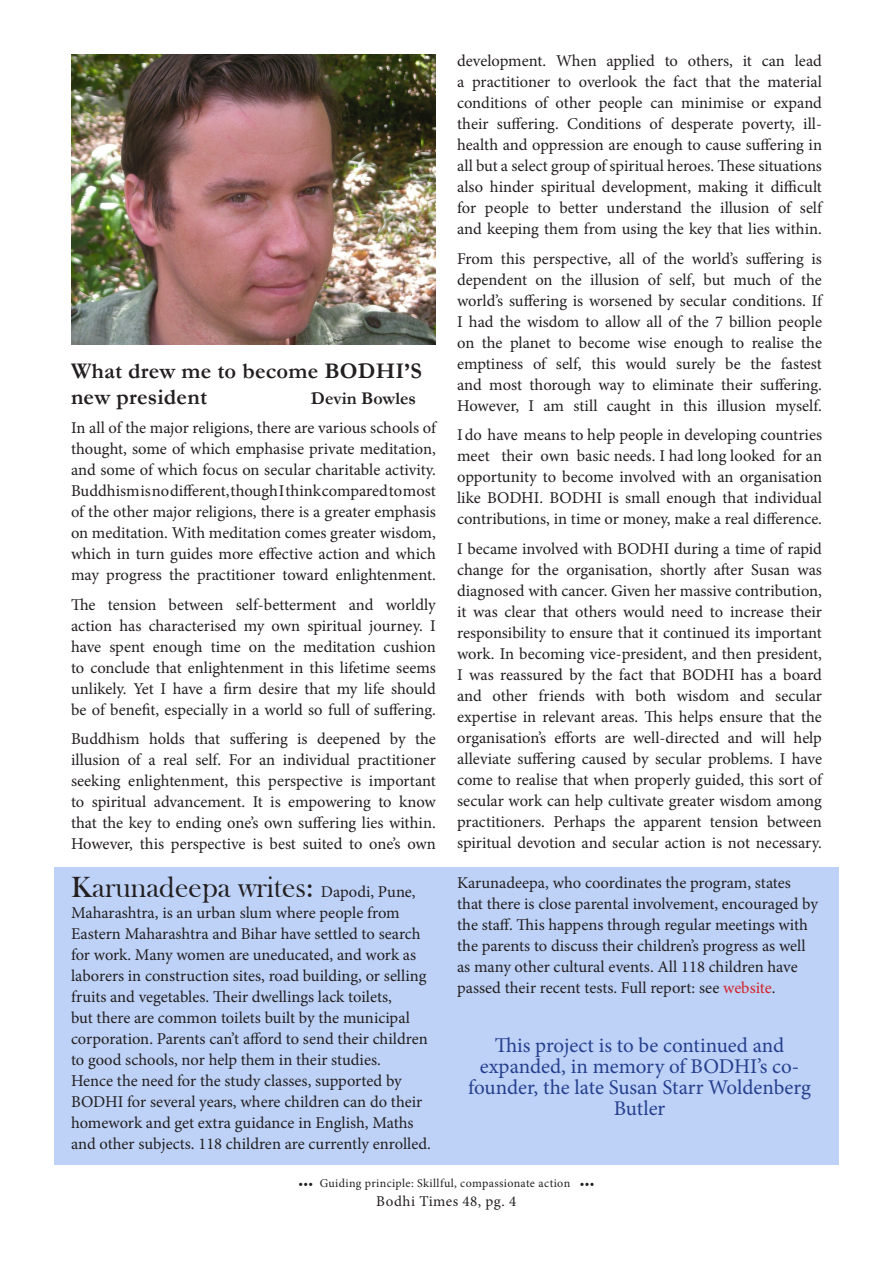
<style>
.page{position:relative;width:893px;height:1263px;background:#fff}
.page>*{position:absolute;margin:0;border:0;box-sizing:border-box;transform-origin:0 0}
.body_newsletter{font:30px "Bask Old Face";color:#231f20}
.body_newsletter-2{font:700 22.5px/25.5px "Garamond";letter-spacing:.01em;color:#231f20}
.body_newsletter-3{font:21px/21px "Minion Pro";color:#253f8e;text-align:center}
.body_newsletter-4{font:700 18px "Garamond";color:#231f20}
.body_newsletter-5{font:16.5px/21px "Minion Pro";color:#231f20;text-align:justify}
.t1{font:15px "Minion Pro";letter-spacing:.03em;color:#231f20}
.t2{font:12px "Minion Pro";letter-spacing:.03em;color:#231f20}
.s1{font-family:"Minion Pro";font-size:16.5px}
.s2{color:#d1232a}
</style>
<div class="page">
<img style="left:71px;top:54px;width:365px;height:290px">
<div style="left:54px;top:867px;width:785px;height:298px;background:#bed2f7"></div>
<p class="body_newsletter-2" style="left:71px;top:358px;width:352px">What drew me to become BODHI’S new president</p>
<p class="body_newsletter-4" style="left:311px;top:386px;width:107px">Devin Bowles</p>
<p class="body_newsletter-5" style="left:71px;top:417px;width:366px">In all of the major religions, there are various schools of thought, some of which emphasise private meditation, and some of which focus on secular charitable activity.<br>Buddhism is no different, though I think compared to most of the other major religions, there is a greater emphasis on meditation. With meditation comes greater wisdom, which in turn guides more effective action and which may progress the practitioner toward enlightenment.</p>
<p class="body_newsletter-5" style="left:71px;top:594px;width:366px">The tension between self-betterment and worldly action has characterised my own spiritual journey. I have spent enough time on the meditation cushion to conclude that enlightenment in this lifetime seems unlikely. Yet I have a firm desire that my life should be of benefit, especially in a world so full of suffering.</p>
<p class="body_newsletter-5" style="left:71px;top:728px;width:366px">Buddhism holds that suffering is deepened by the illusion of a real self. For an individual practitioner seeking enlightenment, this perspective is important to spiritual advancement. It is empowering to know that the key to ending one’s own suffering lies within.<br>However, this perspective is best suited to one’s own</p>
<p class="body_newsletter" style="left:71px;top:870px;width:346px">Karunadeepa writes: <span class="s1">Dapodi, Pune,</span></p>
<p class="body_newsletter-5" style="left:71px;top:902px;width:361px;text-align:left">Maharashtra, is an urban slum where people from Eastern Maharashtra and Bihar have settled to search for work. Many women are uneducated, and work as laborers in construction sites, road building, or selling fruits and vegetables. Their dwellings lack toilets,<br>but there are common toilets built by the municipal corporation. Parents can’t afford to send their children to good schools, nor help them in their studies.<br>Hence the need for the study classes, supported by BODHI for several years, where children can do their homework and get extra guidance in English, Maths and other subjects. 118 children are currently enrolled.</p>
<p class="body_newsletter-5" style="left:457px;top:50px;width:366px">development. When applied to others, it can lead a practitioner to overlook the fact that the material conditions of other people can minimise or expand their suffering. Conditions of desperate poverty, ill&shy;health and oppression are enough to cause suffering in all but a select group of spiritual heroes. These situations also hinder spiritual development, making it difficult for people to better understand the illusion of self and keeping them from using the key that lies within.</p>
<p class="body_newsletter-5" style="left:457px;top:248px;width:366px">From this perspective, all of the world’s suffering is dependent on the illusion of self, but much of the world’s suffering is worsened by secular conditions. If I had the wisdom to allow all of the 7 billion people on the planet to become wise enough to realise the emptiness of self, this would surely be the fastest and most thorough way to eliminate their suffering.<br>However, I am still caught in this illusion myself.</p>
<p class="body_newsletter-5" style="left:457px;top:424px;width:366px">I do have means to help people in developing countries meet their own basic needs. I had long looked for an opportunity to become involved with an organisation like BODHI. BODHI is small enough that individual contributions, in time or money, make a real difference.</p>
<p class="body_newsletter-5" style="left:457px;top:538px;width:366px">I became involved with BODHI during a time of rapid change for the organisation, shortly after Susan was diagnosed with cancer. Given her massive contribution, it was clear that others would need to increase their responsibility to ensure that it continued its important work. In becoming vice-president, and then president, I was reassured by the fact that BODHI has a board and other friends with both wisdom and secular expertise in relevant areas. This helps ensure that the organisation’s efforts are well-directed and will help alleviate suffering caused by secular problems. I have come to realise that when properly guided, this sort of secular work can help cultivate greater wisdom among practitioners. Perhaps the apparent tension between spiritual devotion and secular action is not necessary.</p>
<p class="body_newsletter-5" style="left:457px;top:872px;width:362px;text-align:left">Karunadeepa, who coordinates the program, states that there is close parental involvement, encouraged by the staff. This happens through regular meetings with the parents to discuss their children’s progress as well as many other cultural events. All 118 children have passed their recent tests. Full report: see <span class="s2">website</span>.</p>
<p class="body_newsletter-3" style="left:468px;top:1035px;width:344px">This project is to be continued and expanded, in memory of BODHI’s co&shy;founder, the late Susan Starr Woldenberg<br>Butler</p>
<p class="t2" style="left:298px;top:1175px;width:298px">••• Guiding principle: Skillful, compassionate action •••</p>
<p class="t1" style="left:376px;top:1191px;width:142px">Bodhi Times 48, pg. 4</p>
</div>
